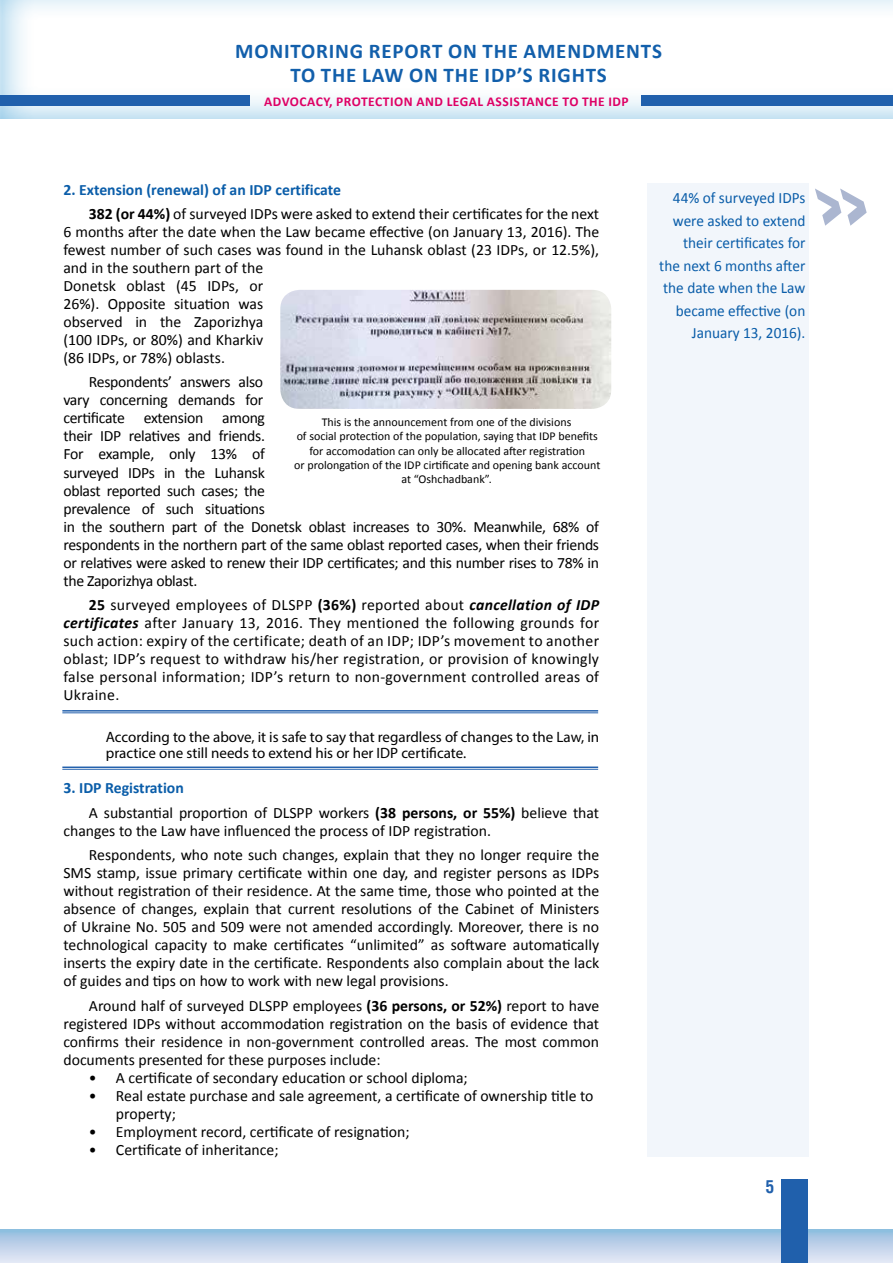
<style>
.page{position:relative;width:893px;height:1263px;background:#fff}
.page>*{position:absolute;margin:0;border:0;box-sizing:border-box;transform-origin:0 0}
.t1{font:700 21px "Calibri";letter-spacing:.04em;color:#125fab}
.t2{font:700 18px "Helios Cond";color:#2060ac}
.t3{font:15.75px/18px "Calibri";color:#000}
.t4{font:15.75px/18px "Calibri";letter-spacing:-.02em;color:#000}
.t5{font:15.75px/22.5px "Calibri";color:#0a5da9;text-align:right}
.t6{font:15px/16.5px "Myriad Pro";color:#000}
.t7{font:700 13.5px "Calibri";letter-spacing:.04em;color:#de0065}
.t8{font:12px/14.4px "Calibri";color:#000;text-align:center}
.s1{font-weight:700;color:#0a5da9}
.s2{font-weight:700}
.s3{font-weight:700;font-style:italic}
</style>
<div class="page">
<hr style="left:0;top:0;width:1px;height:121px;background:#0080c8;opacity:.5">
<div style="left:0;top:95px;width:48px;height:11px;background:#2060ac"></div>
<div style="left:1px;top:0;width:892px;height:121px;background:#0080c8;opacity:.5"></div>
<div style="left:0;top:96px;width:250px;height:10px;background:#2060ac"></div>
<div style="left:642px;top:95px;width:251px;height:11px;background:#2060ac"></div>
<svg style="left:0;top:1230px;width:893px;height:33px;background:#bed2ea"></svg>
<div style="left:782px;top:1179px;width:26px;height:84px;background:#2060ac"></div>
<div style="left:647px;top:183px;width:162px;height:974px;background:#f2f6fb"></div>
<img style="left:280px;top:290px;width:331px;height:119px">
<hr style="left:62px;top:710px;width:536px;height:1px;background:#2461ad">
<hr style="left:62px;top:712px;width:536px;height:1px;background:#2461ad">
<hr style="left:62px;top:766px;width:536px;height:2px;background:#2461ad">
<hr style="left:62px;top:769px;width:536px;height:1px;background:#2461ad">
<h1 class="t1" style="left:235px;top:38px;width:33px">MONITORING</h1>
<h1 class="t1" style="left:369px;top:38px;width:50px">REPORT</h1>
<h1 class="t1" style="left:448px;top:38px;width:47px">ON THE</h1>
<h1 class="t1" style="left:524px;top:38px;width:46px">AMEND</h1>
<h1 class="t1" style="left:596px;top:38px;width:32px">MENTS</h1>
<h1 class="t1" style="left:290px;top:62px;width:43px">TO THE</h1>
<h1 class="t1" style="left:362px;top:62px;width:94px">LAW ON THE</h1>
<h1 class="t1" style="left:485px;top:62px;width:66px">ID P’s RIGHTS</h1>
<p class="t7" style="left:264px;top:93px;width:366px">Advocacy, Protection and Legal Assistance to the IDP</p>
<p class="t3" style="left:89px;top:176px;width:512px;line-height:24.5px;text-indent:-26px"><span class="s1">2. Extension (renewal) of an IDP certificate<br></span><span class="s2">382 (or 44%)</span> of surveyed IDPs were asked to extend their certificates for the next</p>
<p class="t3" style="left:63px;top:222px;width:537px">6 months after the date when the Law became effective (on January 13, 2016). The fewest number of such cases was found in the Luhansk oblast (23 IDPs, or 12.5%), and in the southern part of the<br>Donetsk oblast (45 IDPs, or<br>26%). Opposite situation was<br>observed in the Zaporizhya<br>(100 IDPs, or 80%) and Kharkiv<br>(86 IDPs, or 78%) oblasts.</p>
<p class="t4" style="left:63px;top:372px;width:537px;text-indent:26px">Respondents’ answers also<br>vary concerning demands for<br>certificate extension among<br>their IDP relatives and friends.<br>For example, only 13% of<br>surveyed IDPs in the Luhansk<br>oblast reported such cases; the<br>prevalence of such situations<br>in the southern part of the Donetsk oblast increases to 30%. Meanwhile, 68% of respondents in the northern part of the same oblast reported cases, when their friends or relatives were asked to renew their IDP certificates; and this number rises to 78% in the Zaporizhya oblast.</p>
<p class="t3" style="left:63px;top:595px;width:537px;text-align:justify;text-indent:26px"><span class="s2">25</span> surveyed employees of DLSPP <span class="s2">(36%)</span> reported about <span class="s3">cancellation of IDP certificates</span> after January 13, 2016. They mentioned the following grounds for such action: expiry of the certificate; death of an IDP; IDP’s movement to another oblast; IDP’s request to withdraw his/her registration, or provision of knowingly false personal information; IDP’s return to non-government controlled areas of Ukraine.</p>
<p class="t6" style="left:106px;top:728px;width:495px">According to the above, it is safe to say that regardless of changes to the Law, in practice one still needs to extend his or her IDP certificate.</p>
<p class="t3" style="left:89px;top:775px;width:512px;line-height:24.5px;text-indent:-26px"><span class="s1">3. IDP Registration<br></span>A substantial proportion of DLSPP workers <span class="s2">(38 persons, or 55%)</span> believe that</p>
<p class="t3" style="left:89px;top:817px;width:512px;line-height:24.5px;text-indent:-26px">changes to the Law have influenced the process of IDP registration.<br>Respondents, who note such changes, explain that they no longer require the</p>
<p class="t3" style="left:63px;top:863px;width:537px;text-align:justify">SMS stamp, issue primary certificate within one day, and register persons as IDPs without registration of their residence. At the same time, those who pointed at the absence of changes, explain that current resolutions of the Cabinet of Ministers of Ukraine No. 505 and 509 were not amended accordingly. Moreover, there is no technological capacity to make certificates “unlimited” as software automatically inserts the expiry date in the certificate. Respondents also complain about the lack of guides and tips on how to work with new legal provisions.</p>
<p class="t3" style="left:63px;top:995px;width:537px;text-align:justify;text-indent:26px">Around half of surveyed DLSPP employees <span class="s2">(36 persons, or 52%)</span> report to have registered IDPs without accommodation registration on the basis of evidence that confirms their residence in non-government controlled areas. The most common documents presented for these purposes include:</p>
<p class="t3" style="left:89px;top:1068px;width:380px">• A certificate of secondary education or school diploma;</p>
<p class="t3" style="left:116px;top:1086px;width:479px;text-indent:-27px">• Real estate purchase and sale agreement, a certificate of ownership title to property;</p>
<p class="t3" style="left:89px;top:1122px;width:322px">• Employment record, certificate of resignation;</p>
<p class="t3" style="left:89px;top:1140px;width:191px">• Certificate of inheritance;</p>
<p class="t8" style="left:294px;top:414px;width:308px">This is the announcement from one of the divisions<br>of social protection of the population, saying that IDP benefits for accomodation can only be allocated after registration<br>or prolongation of the IDP cirtificate and opening bank account at “Oshchadbank”.</p>
<p class="t5" style="left:659px;top:186px;width:148px">44% of surveyed IDPs were asked to extend their certificates for the next 6 months after the date when the Law became effective (on<br>January 13, 2016).</p>
<p class="t2" style="left:765px;top:1175px;width:10px">5</p>
</div>
